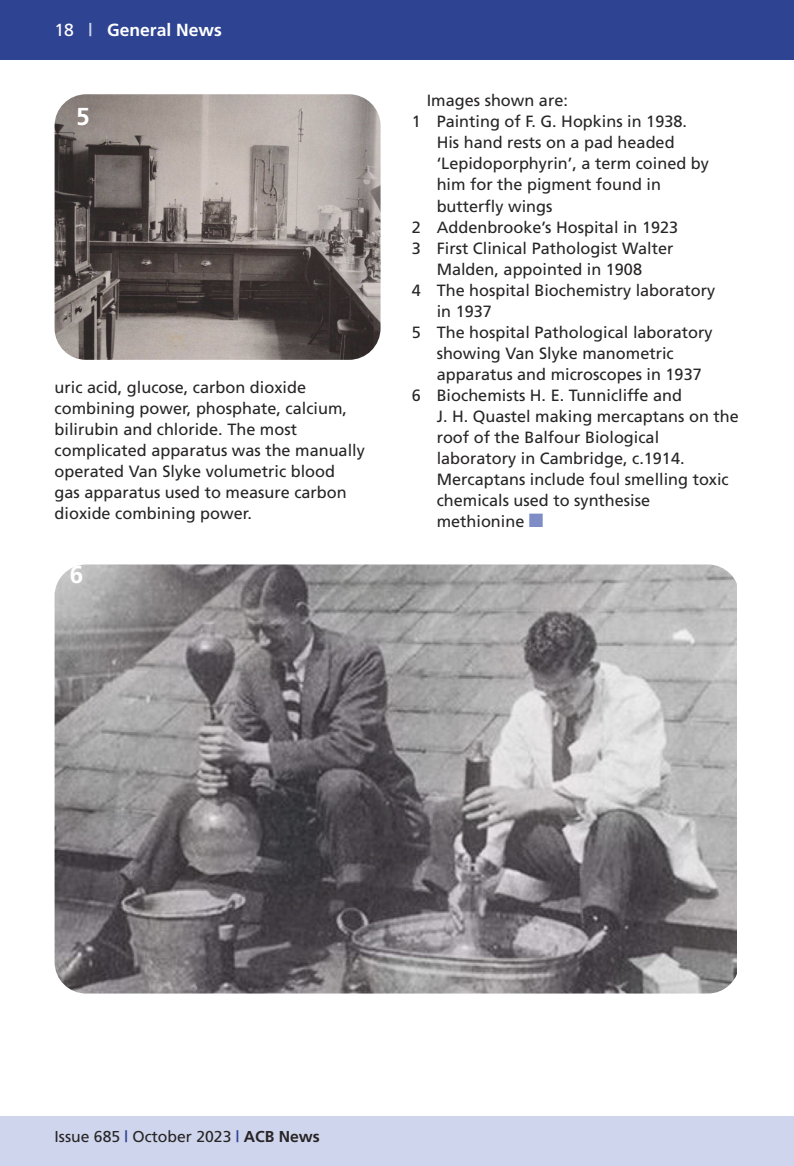
<style>
.page{position:relative;width:794px;height:1166px;background:#fff}
.page>*{position:absolute;margin:0;border:0;box-sizing:border-box;transform-origin:0 0}
.t1{font:700 24.5px "Frutiger";color:#fff}
.t2{font:700 17.5px "Frutiger";color:#fff}
.t3{font:16.28px/21px "Frutiger";color:#272526}
.t4{font:15.75px "Frutiger";color:#272526}
.s1{font-weight:400}
.s2{color:#cfd5ec}
.s3{color:#7e8dc5}
.s4{font-weight:700;color:#2e4492}
.s5{font-weight:700}
</style>
<div class="page">
<div style="left:0;top:0;width:794px;height:60px;background:#2e4492"></div>
<div style="left:0;top:1116px;width:794px;height:50px;background:#cfd5ec"></div>
<img style="left:55px;top:564px;width:681px;height:429px">
<img style="left:55px;top:94px;width:325px;height:266px;border-radius:32px">
<p class="t2" style="left:55px;top:23px;width:169px"><span class="s1">18</span> <span class="s2">|</span> General News</p>
<h1 class="t1" style="left:76px;top:107px;width:15px">5</h1>
<p class="t3" style="left:55px;top:378px;width:312px">uric acid, glucose, carbon dioxide combining power, phosphate, calcium, bilirubin and chloride. The most complicated apparatus was the manually operated Van Slyke volumetric blood<br>gas apparatus used to measure carbon dioxide combining power.</p>
<h1 class="t1" style="left:70px;top:564px;width:15px">6</h1>
<p class="t3" style="left:427px;top:92px;width:143px">Images shown are:</p>
<p class="t3" style="left:412px;top:113px;width:277px">1 Painting of F. G. Hopkins in 1938.</p>
<p class="t3" style="left:437px;top:134px;width:239px">His hand rests on a pad headed</p>
<p class="t3" style="left:437px;top:155px;width:274px">‘Lepidoporphyrin’, a term coined by</p>
<p class="t3" style="left:437px;top:176px;width:226px">him for the pigment found in</p>
<p class="t3" style="left:437px;top:197px;width:117px">butterfly wings</p>
<p class="t3" style="left:412px;top:218px;width:268px">2 Addenbrooke’s Hospital in 1923</p>
<p class="t3" style="left:412px;top:239px;width:263px">3 First Clinical Pathologist Walter</p>
<p class="t3" style="left:437px;top:260px;width:207px">Malden, appointed in 1908</p>
<p class="t3" style="left:412px;top:281px;width:305px">4 The hospital Biochemistry laboratory</p>
<p class="t3" style="left:437px;top:302px;width:57px">in 1937</p>
<p class="t3" style="left:412px;top:323px;width:302px">5 The hospital Pathological laboratory</p>
<p class="t3" style="left:437px;top:344px;width:239px">showing Van Slyke manometric</p>
<p class="t3" style="left:437px;top:365px;width:266px">apparatus and microscopes in 1937</p>
<p class="t3" style="left:412px;top:386px;width:272px">6 Biochemists H. E. Tunnicliffe and</p>
<p class="t3" style="left:437px;top:407px;width:304px">J. H. Quastel making mercaptans on the</p>
<p class="t3" style="left:437px;top:428px;width:224px">roof of the Balfour Biological</p>
<p class="t3" style="left:437px;top:449px;width:249px">laboratory in Cambridge, c.1914.</p>
<p class="t3" style="left:437px;top:470px;width:294px">Mercaptans include foul smelling toxic</p>
<p class="t3" style="left:437px;top:491px;width:215px">chemicals used to synthesise</p>
<p class="t3" style="left:437px;top:512px;width:108px">methionine <span class="s3">■</span></p>
<p class="t4" style="left:55px;top:1130px;width:267px">Issue 685 <span class="s4">|</span> October 2023 <span class="s4">|</span> <span class="s5">ACB News</span></p>
</div>
